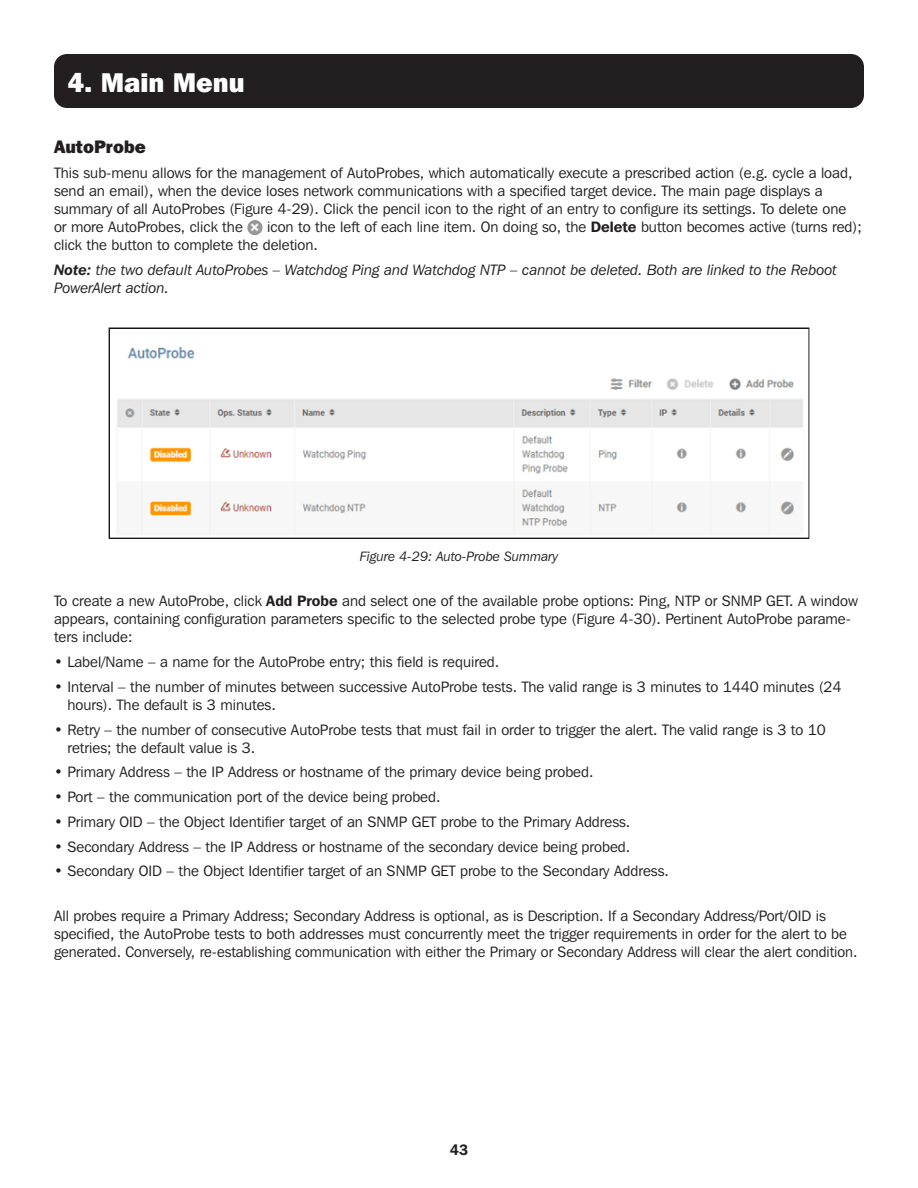
<style>
.page{position:relative;width:918px;height:1188px;background:#fff}
.page>*{position:absolute;margin:0;border:0;box-sizing:border-box;transform-origin:0 0}
.t1{font:800 27px "Franklin Gothic IT Cby BT";color:#fff}
.t2{font:800 18px "Franklin Gothic IT Cby BT";color:#231f20}
.t3{font:15px/18px "Franklin Gothic IT Cby BT";color:#231f20}
.t4{font:italic 15px/18px "Franklin Gothic IT Cby BT";color:#231f20}
.t5{font:600 15px "Franklin Gothic IT Cby BT";color:#231f20}
.t6{font:italic 13.5px "Franklin Gothic IT Cby BT";color:#231f20}
.s1{font-weight:600}
</style>
<div class="page">
<div style="left:54px;top:54px;width:810px;height:54px;background:#231f20;border-radius:13px"></div>
<img style="left:247px;top:220px;width:16px;height:15px;border-radius:8px">
<img style="left:117px;top:347px;width:686px;height:188px">
<div style="left:109px;top:328px;width:700px;height:210px;border:1px solid #231f20"></div>
<p class="t1" style="left:68px;top:65px;width:179px">4. Main Menu</p>
<p class="t2" style="left:54px;top:135px;width:94px">AutoProbe</p>
<p class="t3" style="left:54px;top:163px;width:800px">This sub-menu allows for the management of AutoProbes, which automatically execute a prescribed action (e.g. cycle a load, send an email), when the device loses network communications with a specified target device. The main page displays a summary of all AutoProbes (Figure 4-29). Click the pencil icon to the right of an entry to configure its settings. To delete one or more AutoProbes, click the</p>
<p class="t3" style="left:54px;top:218px;width:809px;text-indent:213px">icon to the left of each line item. On doing so, the <span class="s1">Delete</span> button becomes active (turns red); click the button to complete the deletion.</p>
<p class="t4" style="left:54px;top:261px;width:784px"><span class="s1">Note:</span> the two default AutoProbes – Watchdog Ping and Watchdog NTP – cannot be deleted. Both are linked to the Reboot<br>PowerAlert action.</p>
<p class="t6" style="left:360px;top:548px;width:200px">Figure 4-29: Auto-Probe Summary</p>
<p class="t3" style="left:54px;top:592px;width:805px">To create a new AutoProbe, click <span class="s1">Add Probe</span> and select one of the available probe options: Ping, NTP or SNMP GET. A window appears, containing configuration parameters specific to the selected probe type (Figure 4-30). Pertinent AutoProbe parame&shy;ters include:</p>
<p class="t3" style="left:54px;top:653px;width:447px">• Label/Name – a name for the AutoProbe entry; this field is required.</p>
<p class="t3" style="left:68px;top:677px;width:776px;text-indent:-14px">• Interval – the number of minutes between successive AutoProbe tests. The valid range is 3 minutes to 1440 minutes (24 hours). The default is 3 minutes.</p>
<p class="t3" style="left:68px;top:720px;width:760px;text-indent:-14px">• Retry – the number of consecutive AutoProbe tests that must fail in order to trigger the alert. The valid range is 3 to 10 retries; the default value is 3.</p>
<p class="t3" style="left:54px;top:763px;width:541px">• Primary Address – the IP Address or hostname of the primary device being probed.</p>
<p class="t3" style="left:54px;top:788px;width:388px">• Port – the communication port of the device being probed.</p>
<p class="t3" style="left:54px;top:812px;width:578px">• Primary OID – the Object Identifier target of an SNMP GET probe to the Primary Address.</p>
<p class="t3" style="left:54px;top:837px;width:578px">• Secondary Address – the IP Address or hostname of the secondary device being probed.</p>
<p class="t3" style="left:54px;top:862px;width:616px">• Secondary OID – the Object Identifier target of an SNMP GET probe to the Secondary Address.</p>
<p class="t3" style="left:54px;top:907px;width:805px">All probes require a Primary Address; Secondary Address is optional, as is Description. If a Secondary Address/Port/OID is specified, the AutoProbe tests to both addresses must concurrently meet the trigger requirements in order for the alert to be generated. Conversely, re-establishing communication with either the Primary or Secondary Address will clear the alert condition.</p>
<p class="t5" style="left:450px;top:1140px;width:20px">43</p>
</div>
